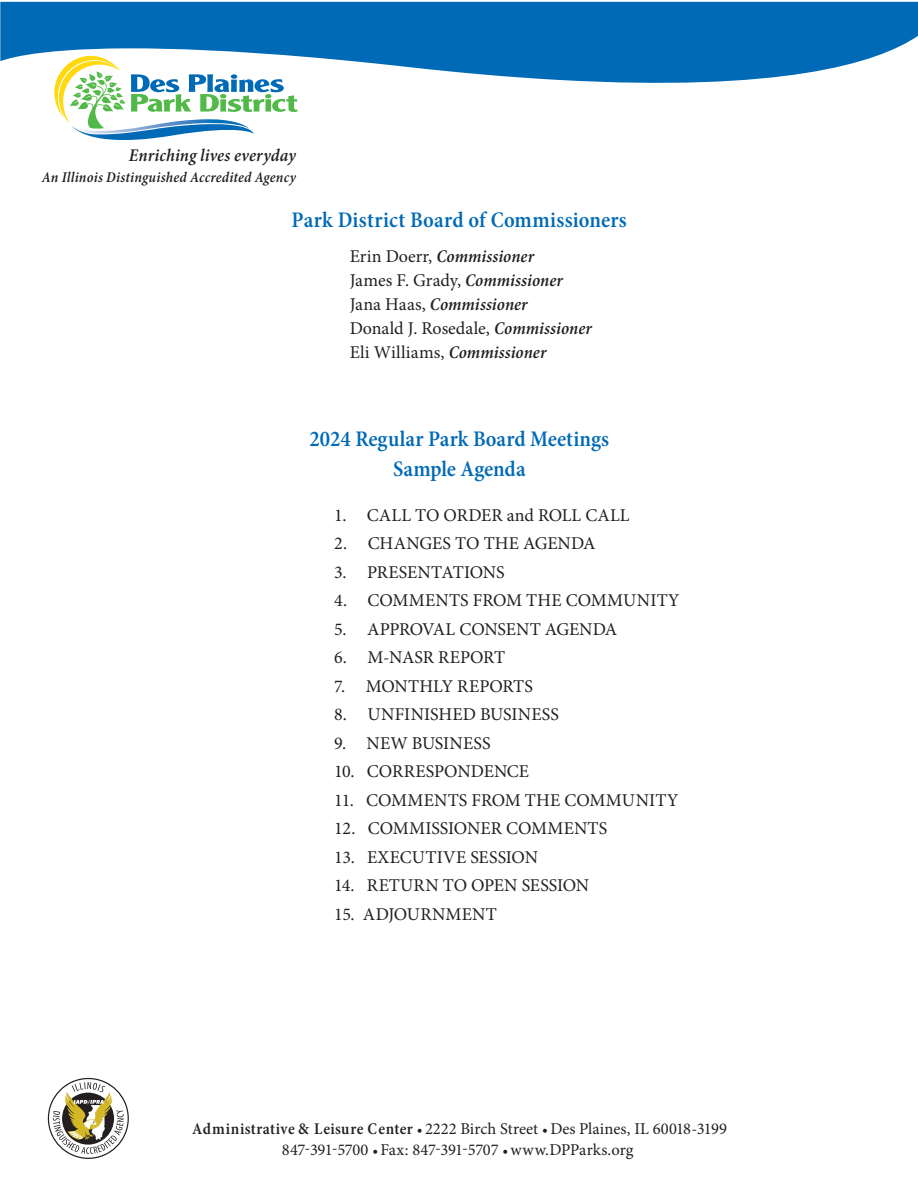
<style>
.page{position:relative;width:918px;height:1188px;background:#fff}
.page>*{position:absolute;margin:0;border:0;box-sizing:border-box;transform-origin:0 0}
.t1{font:600 condensed 22.5px/30px "Minion Pro";color:#016ab6;text-align:center}
.t2{font:18px/24px "Minion Pro";color:#231f20}
.t3{font:italic 600 condensed 18px "Minion Pro";letter-spacing:.005em;color:#231f20}
.t4{font:16.5px/21px "Minion Pro";letter-spacing:-.005em;color:#231f20;text-align:center}
.t5{font:italic 600 condensed 15px "Minion Pro";letter-spacing:.015em;color:#231f20}
.s1{font-weight:600;font-style:italic;font-stretch:condensed}
.s2{font-weight:600;font-stretch:condensed}
.s3{font-size:15px}
</style>
<div class="page">
<svg style="left:54px;top:92px;width:243px;height:48px"></svg>
<svg style="left:0;top:2px;width:918px;height:90px;fill:#016ab6"></svg>
<svg style="left:48px;top:1078px;width:81px;height:81px"></svg>
<p class="t3" style="left:129px;top:143px;width:169px">Enriching lives everyday</p>
<p class="t5" style="left:42px;top:167px;width:256px">An Illinois Distinguished Accredited Agency</p>
<p class="t1" style="left:292px;top:205px;width:337px">Park District Board of Commissioners</p>
<p class="t2" style="left:350px;top:244px;width:244px">Erin Doerr, <span class="s1">Commissioner<br></span>James F. Grady, <span class="s1">Commissioner<br></span>Jana Haas, <span class="s1">Commissioner<br></span>Donald J. Rosedale, <span class="s1">Commissioner<br></span>Eli Williams, <span class="s1">Commissioner</span></p>
<p class="t1" style="left:310px;top:424px;width:301px">2024 Regular Park Board Meetings<br>Sample Agenda</p>
<p class="t2" style="left:334px;top:503px;width:297px">1. CALL TO ORDER and ROLL CALL</p>
<p class="t2" style="left:334px;top:531px;width:263px">2. CHANGES TO THE AGENDA</p>
<p class="t2" style="left:334px;top:560px;width:172px">3. PRESENTATIONS</p>
<p class="t2" style="left:334px;top:588px;width:347px">4. COMMENTS FROM THE COMMUNITY</p>
<p class="t2" style="left:334px;top:617px;width:285px">5. APPROVAL CONSENT AGENDA</p>
<p class="t2" style="left:334px;top:645px;width:172px">6. M-NASR REPORT</p>
<p class="t2" style="left:334px;top:674px;width:200px">7. MONTHLY REPORTS</p>
<p class="t2" style="left:334px;top:702px;width:226px">8. UNFINISHED BUSINESS</p>
<p class="t2" style="left:334px;top:731px;width:158px">9. NEW BUSINESS</p>
<p class="t2" style="left:334px;top:759px;width:196px">10. CORRESPONDENCE</p>
<p class="t2" style="left:334px;top:788px;width:346px">11. COMMENTS FROM THE COMMUNITY</p>
<p class="t2" style="left:334px;top:816px;width:275px">12. COMMISSIONER COMMENTS</p>
<p class="t2" style="left:334px;top:845px;width:205px">13. EXECUTIVE SESSION</p>
<p class="t2" style="left:334px;top:873px;width:257px">14. RETURN TO OPEN SESSION</p>
<p class="t2" style="left:334px;top:902px;width:164px">15. ADJOURNMENT</p>
<p class="t4" style="left:192px;top:1118px;width:536px"><span class="s2">Administrative &amp; Leisure Center</span> <span class="s3">•</span> 2222 Birch Street <span class="s3">•</span>Des Plaines, IL 60018-3199<br>847-391-5700 <span class="s3">•</span> Fax: 847-391-5707 <span class="s3">•</span> www.DPParks.org</p>
</div>
